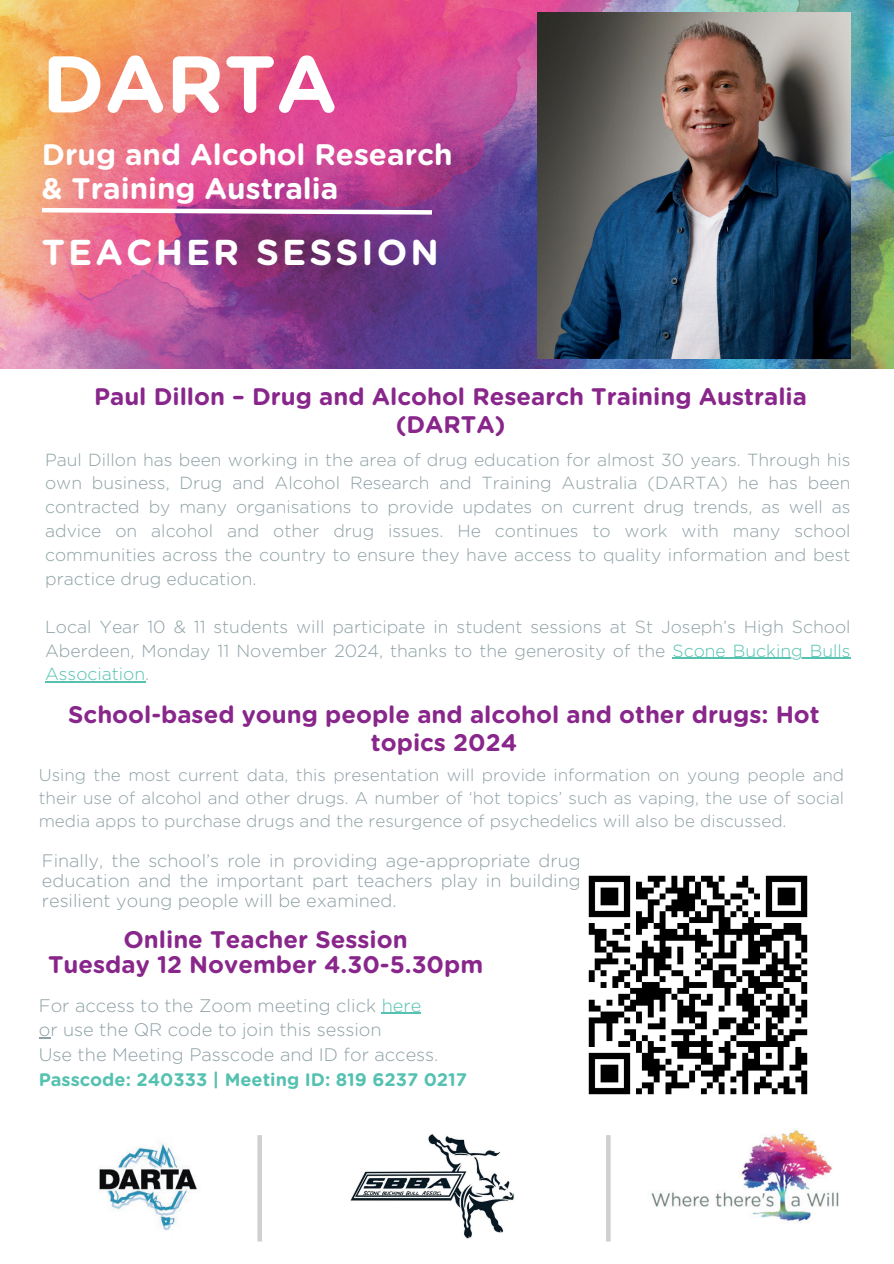
<style>
.page{position:relative;width:894px;height:1264px;background:#fff}
.page>*{position:absolute;margin:0;border:0;box-sizing:border-box;transform-origin:0 0}
.t1{font:80.1px "Anonymous";color:#fff}
.t2{font:36px "Anonymous";letter-spacing:.085em;color:#fff}
.t3{font:29.7px/34.2px "Anonymous";color:#fff}
.t4{font:24px/27.6px "Anonymous";color:#89268b;text-align:center}
.t5{font:300 18.15px/24.8px "Gotham Rounded";color:#8ea0a5}
.t6{font:18.15px "Anonymous";color:#55c1b1}
.t7{font:300 18px/20.2px "Gotham Rounded";color:#8ea0a5;text-align:justify}
.t8{font:300 17.55px/23.9px "Gotham Rounded";color:#8ea0a5;text-align:justify}
.t9{font:300 17.1px/23.2px "Gotham Rounded";color:#8ea0a5;text-align:justify}
.s1{color:#55c1b1}
</style>
<div class="page">
<img style="left:0;top:0;width:893px;height:369px">
<svg style="left:37px;top:206px;width:399px;height:11px"></svg>
<img style="left:99px;top:1142px;width:98px;height:88px">
<img style="left:350px;top:1134px;width:164px;height:105px">
<img style="left:651px;top:1130px;width:188px;height:93px">
<div style="left:257px;top:1135px;width:5px;height:106px;background:#d1cfce"></div>
<hr style="left:606px;top:1135px;width:4px;height:106px;background:#d1cfce">
<img style="left:588px;top:875px;width:220px;height:220px">
<hr style="left:672px;top:657px;width:178px;height:2px;background:#55c1b1">
<hr style="left:45px;top:681px;width:100px;height:2px;background:#55c1b1">
<hr style="left:381px;top:1012px;width:40px;height:1px;background:#55c1b1">
<img style="left:537px;top:13px;width:312px;height:345px">
<h1 class="t1" style="left:42px;top:48px;width:297px">DARTA</h1>
<h3 class="t3" style="left:42px;top:139px;width:412px">Drug and Alcohol Research &amp; Training Australia</h3>
<h2 class="t2" style="left:42px;top:236px;width:398px">TEACHER SESSION</h2>
<h3 class="t4" style="left:94px;top:384px;width:714px">Paul Dillon – Drug and Alcohol Research Training Australia (DARTA)</h3>
<p class="t8" style="left:45px;top:446px;width:806px">Paul Dillon has been working in the area of drug education for almost 30 years. Through his own business, Drug and Alcohol Research and Training Australia (DARTA) he has been contracted by many organisations to provide updates on current drug trends, as well as advice on alcohol and other drug issues. He continues to work with many school communities across the country to ensure they have access to quality information and best practice drug education.</p>
<p class="t8" style="left:45px;top:613px;width:806px">Local Year 10 &amp; 11 students will participate in student sessions at St Joseph’s High School Aberdeen, Monday 11 November 2024, thanks to the generosity of the <span class="s1">Scone Bucking Bulls Association</span>.</p>
<h3 class="t4" style="left:68px;top:702px;width:752px">School-based young people and alcohol and other drugs: Hot topics 2024</h3>
<p class="t9" style="left:39px;top:762px;width:806px">Using the most current data, this presentation will provide information on young people and their use of alcohol and other drugs. A number of ‘hot topics’ such as vaping, the use of social media apps to purchase drugs and the resurgence of psychedelics will also be discussed.</p>
<p class="t7" style="left:42px;top:849px;width:540px">Finally, the school’s role in providing age-appropriate drug education and the important part teachers play in building resilient young people will be examined.</p>
<h3 class="t4" style="left:48px;top:928px;width:436px;line-height:24.8px">Online Teacher Session<br>Tuesday 12 November 4.30-5.30pm</h3>
<p class="t5" style="left:39px;top:992px;width:401px">For access to the Zoom meeting click <span class="s1">here </span>or use the QR code to join this session<br>Use the Meeting Passcode and ID for access.</p>
<p class="t6" style="left:39px;top:1071px;width:430px">Passcode: 240333 | Meeting ID: 819 6237 0217</p>
</div>
